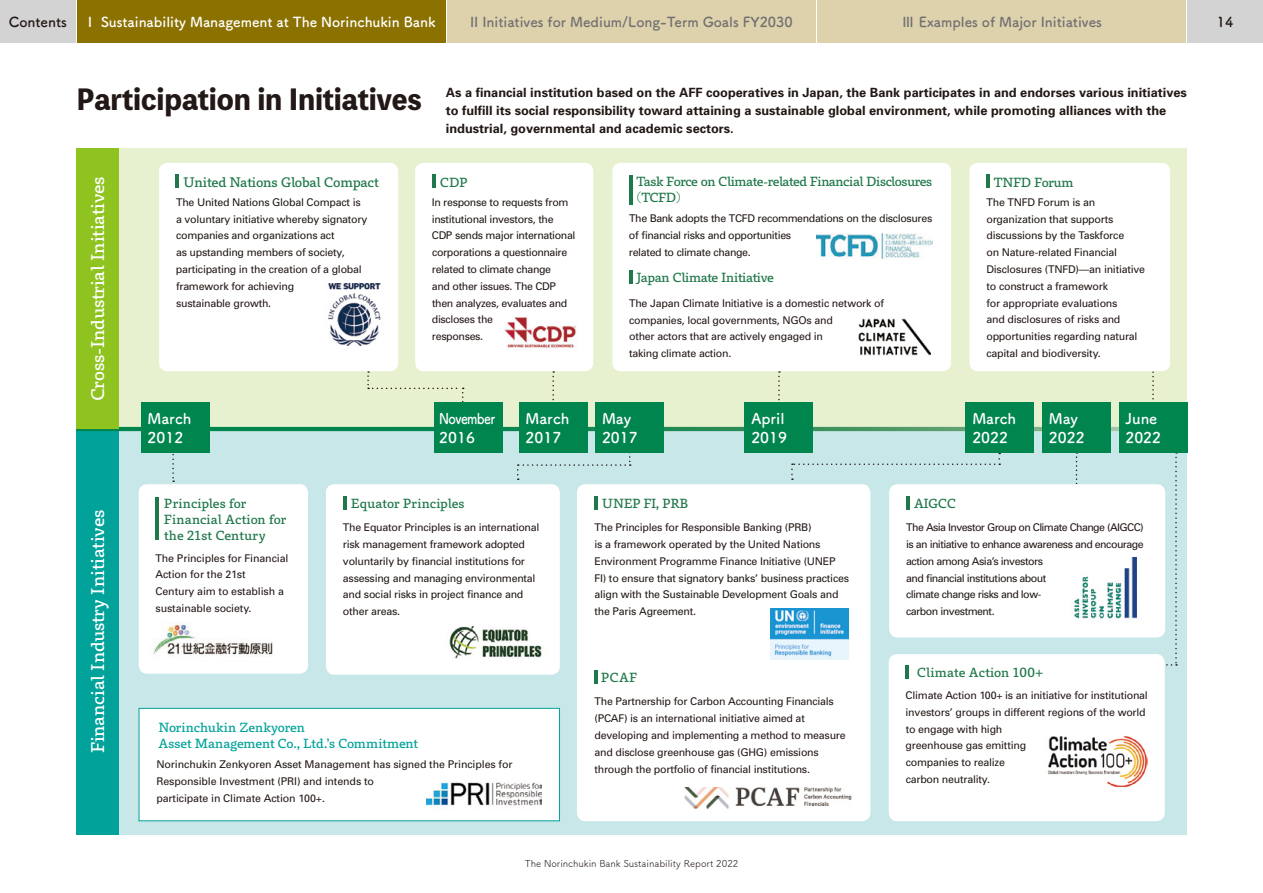
<style>
.page{position:relative;width:1263px;height:893px;background:#fff}
.page>*{position:absolute;margin:0;border:0;box-sizing:border-box;transform-origin:0 0}
.t1{font:800 27.6px "Toppan Bunkyu Midashi Gothic Std N";letter-spacing:-.005em;color:#221815}
.t2{font:16.95px "Toppan Bunkyu Gothic Pr 6 N DB";letter-spacing:-.005em;color:#fff}
.t3{font:14.85px/19.2px "Tsuku A Rd Gothic Std B";color:#fff}
.t4{font:14.85px/19.2px "Tsuku A Rd Gothic Std B";letter-spacing:-.04em;color:#fff;scale:.85 1}
.t5{font:13.8px "Tsuku A Rd Gothic Std B";color:#727171}
.t6{font:13.8px "Tsuku A Rd Gothic Std B";color:#fff}
.t7{font:13.8px "Tsuku A Rd Gothic Std B";color:#221815}
.t8{font:700 12.75px/18.1px "Univers";color:#221815}
.t9{font:12.75px "Toppan Bunkyu Gothic Pr 6 N DB";letter-spacing:-.02em;color:#1f7849}
.t10{font:12.15px/15.9px "Toppan Bunkyu Gothic Pr 6 N DB";letter-spacing:-.025em;color:#1f7849}
.t11{font:12.15px/15.9px "Toppan Bunkyu Gothic Pr 6 N DB";color:#1f7849}
.t12{font:12.15px/15.9px "Toppan Bunkyu Gothic Pr 6 N DB";letter-spacing:-.01em;color:#00a29a}
.t13{font:12.15px "Toppan Bunkyu Gothic Pr 6 N DB";letter-spacing:.01em;color:#1f7849}
.t14{font:10.65px/16.8px "Univers";letter-spacing:-.025em;color:#221815}
.t15{font:10.65px/16.8px "Univers";letter-spacing:-.05em;color:#221815}
.t16{font:9.6px "Tsuku A Rd Gothic Std R";color:#221815}
</style>
<div class="page">
<div style="left:447px;top:0;width:369px;height:43px;background:#ded2ad"></div>
<div style="left:817px;top:0;width:368px;height:43px;background:#ded2ad"></div>
<div style="left:1187px;top:0;width:76px;height:43px;background:#d3d3d4"></div>
<div style="left:0;top:0;width:76px;height:43px;background:#d3d3d4"></div>
<div style="left:77px;top:429px;width:1110px;height:405px;background:#c8e7e9"></div>
<div style="left:77px;top:149px;width:1110px;height:280px;background:#e7f1cf"></div>
<div style="left:77px;top:429px;width:42px;height:405px;background:#00a29a"></div>
<svg style="left:77px;top:427px;width:1042px;height:4px;fill:#03854e"></svg>
<svg style="left:172px;top:454px;width:2px;height:28px"></svg>
<svg style="left:367px;top:371px;width:97px;height:31px"></svg>
<svg style="left:552px;top:371px;width:2px;height:30px"></svg>
<svg style="left:517px;top:443px;width:114px;height:37px"></svg>
<svg style="left:778px;top:371px;width:2px;height:30px"></svg>
<svg style="left:1076px;top:453px;width:1px;height:31px"></svg>
<svg style="left:1154px;top:453px;width:23px;height:213px"></svg>
<svg style="left:791px;top:453px;width:209px;height:27px"></svg>
<div style="left:415px;top:163px;width:178px;height:208px;background:#fff;border-radius:9px"></div>
<svg style="left:432px;top:175px;width:3px;height:13px"></svg>
<img style="left:504px;top:317px;width:72px;height:31px">
<div style="left:612px;top:163px;width:339px;height:208px;background:#fff;border-radius:9px"></div>
<hr style="left:629px;top:175px;width:3px;height:30px;background:#1f7849">
<img style="left:816px;top:233px;width:116px;height:26px">
<svg style="left:629px;top:270px;width:3px;height:13px"></svg>
<img style="left:858px;top:318px;width:73px;height:38px">
<div style="left:139px;top:484px;width:169px;height:190px;background:#fff;border-radius:9px"></div>
<hr style="left:156px;top:498px;width:3px;height:42px;background:#1f7849">
<img style="left:152px;top:622px;width:121px;height:33px">
<div style="left:326px;top:484px;width:234px;height:191px;background:#fff;border-radius:9px"></div>
<svg style="left:343px;top:496px;width:3px;height:13px"></svg>
<img style="left:449px;top:627px;width:93px;height:31px">
<div style="left:138px;top:708px;width:422px;height:113px;background:#fff"></div>
<img style="left:427px;top:774px;width:115px;height:39px">
<div style="left:141px;top:402px;width:68px;height:51px;background:#00854e"></div>
<div style="left:159px;top:163px;width:239px;height:208px;background:#fff;border-radius:9px"></div>
<img style="left:328px;top:283px;width:53px;height:63px">
<svg style="left:176px;top:175px;width:3px;height:13px"></svg>
<div style="left:434px;top:402px;width:68px;height:51px;background:#00854e"></div>
<div style="left:519px;top:402px;width:68px;height:51px;background:#00854e"></div>
<div style="left:596px;top:402px;width:68px;height:51px;background:#00854e"></div>
<div style="left:745px;top:402px;width:68px;height:51px;background:#00854e"></div>
<div style="left:1042px;top:402px;width:68px;height:51px;background:#00854e"></div>
<div style="left:966px;top:402px;width:68px;height:51px;background:#00854e"></div>
<div style="left:577px;top:484px;width:293px;height:337px;background:#fff;border-radius:9px"></div>
<hr style="left:594px;top:496px;width:4px;height:13px;background:#1f7849">
<hr style="left:594px;top:670px;width:4px;height:13px;background:#1f7849">
<img style="left:684px;top:788px;width:167px;height:21px">
<div style="left:889px;top:484px;width:276px;height:153px;background:#fff;border-radius:9px"></div>
<svg style="left:906px;top:496px;width:3px;height:13px"></svg>
<div style="left:889px;top:654px;width:276px;height:167px;background:#fff;border-radius:9px"></div>
<svg style="left:906px;top:665px;width:3px;height:13px"></svg>
<img style="left:1074px;top:558px;width:63px;height:61px">
<img style="left:770px;top:609px;width:79px;height:50px">
<svg style="left:1152px;top:371px;width:2px;height:29px"></svg>
<img style="left:1047px;top:736px;width:100px;height:50px">
<div style="left:969px;top:163px;width:201px;height:208px;background:#fff;border-radius:9px"></div>
<svg style="left:986px;top:175px;width:3px;height:13px"></svg>
<div style="left:1119px;top:402px;width:68px;height:51px;background:#00854e"></div>
<div style="left:77px;top:0;width:369px;height:43px;background:#8b7100"></div>
<div style="left:77px;top:148px;width:42px;height:281px;background:#8fc31f"></div>
<p class="t7" style="left:9px;top:11px;width:60px">Contents</p>
<p class="t5" style="left:470px;top:11px;width:324px">II Initiatives for Medium/Long-Term Goals FY2030</p>
<p class="t5" style="left:901px;top:11px;width:202px">Ⅲ Examples of Major Initiatives</p>
<p class="t7" style="left:1217px;top:11px;width:18px">14</p>
<p class="t6" style="left:83px;top:11px;width:354px">Ⅰ Sustainability Management at The Norinchukin Bank</p>
<h1 class="t1" style="left:77px;top:79px;width:347px">Participation in Initiatives</h1>
<p class="t8" style="left:446px;top:83px;width:742px">As a financial institution based on the AFF cooperatives in Japan, the Bank participates in and endorses various initiatives to fulfill its social responsibility toward attaining a sustainable global environment, while promoting alliances with the industrial, governmental and academic sectors.</p>
<h2 class="t2" style="left:88px;top:401px;width:226px;rotate:-90deg">Cross-Industrial Initiatives</h2>
<h2 class="t2" style="left:88px;top:753px;width:245px;rotate:-90deg">Financial Industry Initiatives</h2>
<p class="t9" style="left:183px;top:175px;width:197px">United Nations Global Compact</p>
<p class="t14" style="left:176px;top:193px;width:193px">The United Nations Global Compact is a voluntary initiative whereby signatory companies and organizations act<br>as upstanding members of society, participating in the creation of a global framework for achieving<br>sustainable growth.</p>
<p class="t10" style="left:440px;top:175px;width:29px">CDP</p>
<p class="t14" style="left:432px;top:193px;width:145px">In response to requests from institutional investors, the<br>CDP sends major international corporations a questionnaire related to climate change<br>and other issues. The CDP then analyzes, evaluates and discloses the<br>responses.</p>
<p class="t10" style="left:636px;top:174px;width:297px">Task Force on Climate-related Financial Disclosures (TCFD)</p>
<p class="t14" style="left:629px;top:210px;width:305px">The Bank adopts the TCFD recommendations on the disclosures of financial risks and opportunities<br>related to climate change.</p>
<p class="t10" style="left:637px;top:270px;width:139px">Japan Climate Initiative</p>
<p class="t14" style="left:629px;top:295px;width:256px">The Japan Climate Initiative is a domestic network of companies, local governments, NGOs and<br>other actors that are actively engaged in<br>taking climate action.</p>
<p class="t10" style="left:994px;top:175px;width:81px">TNFD Forum</p>
<p class="t14" style="left:986px;top:193px;width:160px">The TNFD Forum is an organization that supports discussions by the Taskforce<br>on Nature-related Financial<br>Disclosures (TNFD)—an initiative to construct a framework<br>for appropriate evaluations<br>and disclosures of risks and opportunities regarding natural capital and biodiversity.</p>
<h3 class="t3" style="left:148px;top:407px;width:45px">March<br>2012</h3>
<h3 class="t4" style="left:439px;top:407px;width:68px">November<br>2016</h3>
<h3 class="t3" style="left:525px;top:407px;width:45px">March<br>2017</h3>
<h3 class="t3" style="left:602px;top:407px;width:37px">May<br>2017</h3>
<h3 class="t3" style="left:751px;top:407px;width:37px">April<br>2019</h3>
<h3 class="t3" style="left:1049px;top:407px;width:37px">May<br>2022</h3>
<h3 class="t3" style="left:972px;top:407px;width:45px">March<br>2022</h3>
<h3 class="t3" style="left:1125px;top:407px;width:37px">June<br>2022</h3>
<p class="t11" style="left:164px;top:495px;width:124px">Principles for<br>Financial Action for the 21st Century</p>
<p class="t14" style="left:155px;top:549px;width:134px">The Principles for Financial<br>Action for the 21st<br>Century aim to establish a sustainable society.</p>
<p class="t11" style="left:351px;top:496px;width:115px">Equator Principles</p>
<p class="t14" style="left:343px;top:519px;width:198px">The Equator Principles is an international risk management framework adopted voluntarily by financial institutions for assessing and managing environmental and social risks in project finance and other areas.</p>
<p class="t12" style="left:158px;top:720px;width:261px">Norinchukin Zenkyoren<br>Asset Management Co., Ltd.’s Commitment</p>
<p class="t14" style="left:156px;top:756px;width:358px">Norinchukin Zenkyoren Asset Management has signed the Principles for<br>Responsible Investment (PRI) and intends to<br>participate in Climate Action 100+.</p>
<p class="t10" style="left:602px;top:496px;width:88px">UNEP FI, PRB</p>
<p class="t14" style="left:594px;top:519px;width:256px">The Principles for Responsible Banking (PRB)<br>is a framework operated by the United Nations Environment Programme Finance Initiative (UNEP FI) to ensure that signatory banks’ business practices align with the Sustainable Development Goals and the Paris Agreement.</p>
<p class="t10" style="left:601px;top:670px;width:38px">PCAF</p>
<p class="t14" style="left:594px;top:693px;width:253px">The Partnership for Carbon Accounting Financials (PCAF) is an international initiative aimed at developing and implementing a method to measure and disclose greenhouse gas (GHG) emissions through the portfolio of financial institutions.</p>
<p class="t16" style="left:525px;top:856px;width:215px">The Norinchukin Bank Sustainability Report 2022</p>
<p class="t10" style="left:914px;top:496px;width:43px">AIGCC</p>
<p class="t15" style="left:906px;top:519px;width:239px">The Asia Investor Group on Climate Change (AIGCC) is an initiative to enhance awareness and encourage action among Asia’s investors<br>and financial institutions about<br>climate change risks and low-<br>carbon investment.</p>
<p class="t13" style="left:917px;top:666px;width:128px">Climate Action 100+</p>
<p class="t14" style="left:906px;top:687px;width:244px">Climate Action 100+ is an initiative for institutional investors’ groups in different regions of the world to engage with high<br>greenhouse gas emitting<br>companies to realize<br>carbon neutrality.</p>
</div>
